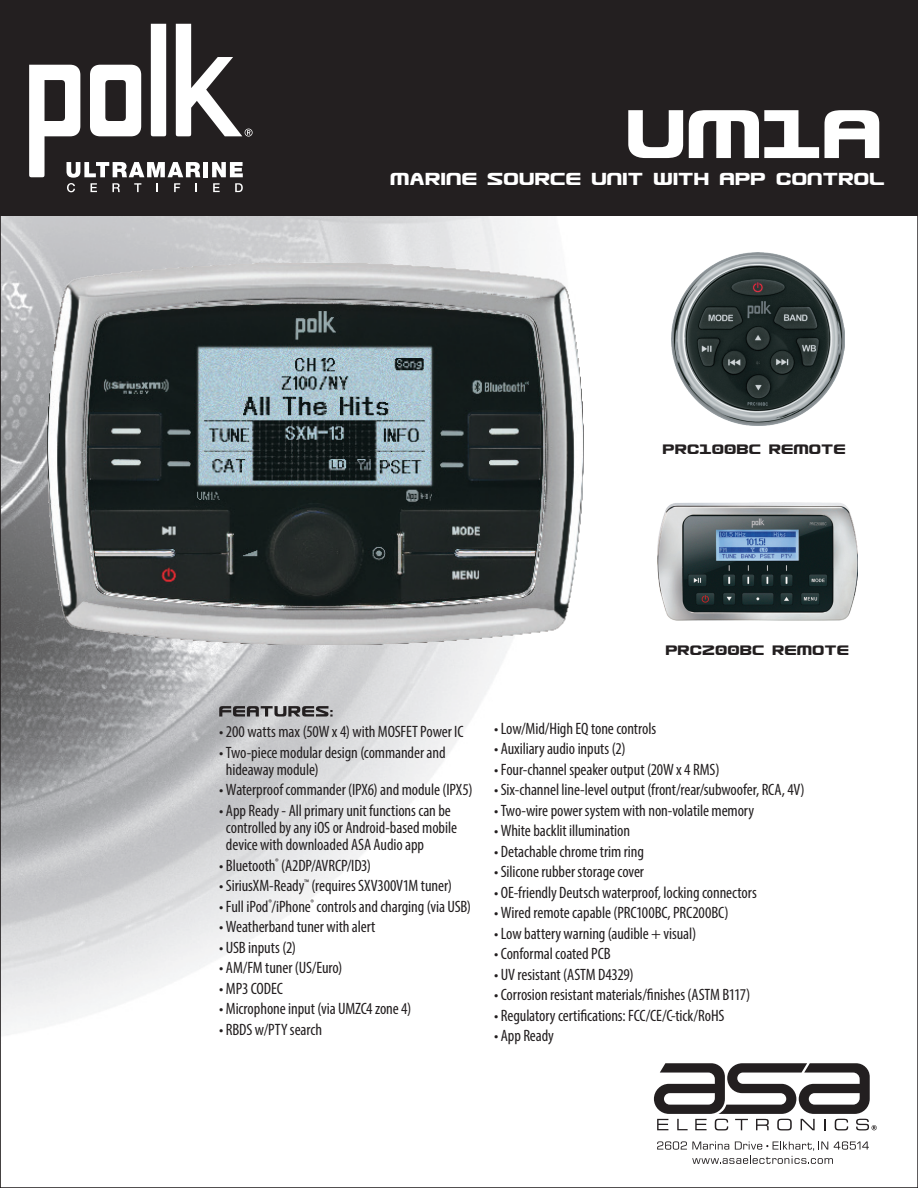
<style>
.page{position:relative;width:918px;height:1188px;background:#fff}
.page>*{position:absolute;margin:0;border:0;box-sizing:border-box;transform-origin:0 0}
.t1{font:82.5px "Usuzi";color:#fff}
.t2{font:21px "Usuzi";color:#fff}
.BULLETS{font:condensed 16.5px/17.2px "Myriad Pro";letter-spacing:-.005em;color:#231f20}
.t3{font:16.5px "Usuzi";letter-spacing:.005em;color:#231f20}
</style>
<div class="page">
<img style="left:2px;top:216px;width:529px;height:819px">
<svg style="left:657px;top:1141px;width:212px;height:23px"></svg>
<svg style="left:654px;top:1063px;width:223px;height:67px"></svg>
<div style="left:0;top:0;width:918px;height:216px;background:#231f20"></div>
<svg style="left:29px;top:23px;width:224px;height:170px"></svg>
<img style="left:671px;top:252px;width:173px;height:173px">
<img style="left:658px;top:502px;width:200px;height:119px">
<svg style="left:219px;top:706px;width:114px;height:11px"></svg>
<img style="left:47px;top:262px;width:537px;height:383px">
<p class="t1" style="left:628px;top:91px;width:259px">UM1A</p>
<p class="t2" style="left:391px;top:168px;width:497px">Marine source unit with App ControL</p>
<p class="t3" style="left:663px;top:440px;width:185px">PRC100bc remote</p>
<p class="t3" style="left:666px;top:641px;width:185px">PRC200bc remote</p>
<p class="BULLETS" style="left:219px;top:723px;width:246px">• 200 watts max (50W x 4) with MOSFET Power IC</p>
<p class="BULLETS" style="left:226px;top:743px;width:221px;text-indent:-7px">• Two-piece modular design (commander and hideaway module)</p>
<p class="BULLETS" style="left:219px;top:781px;width:255px">• Waterproof commander (IPX6) and module (IPX5)</p>
<p class="BULLETS" style="left:226px;top:801px;width:233px;text-indent:-7px">• App Ready - All primary unit functions can be controlled by any iOS or Android-based mobile device with downloaded ASA Audio app</p>
<p class="BULLETS" style="left:219px;top:856px;width:153px">• Bluetooth<sup>®</sup> (A2DP/AVRCP/ID3)</p>
<p class="BULLETS" style="left:219px;top:877px;width:234px">• SiriusXM-Ready<sup>™</sup> (requires SXV300V1M tuner)</p>
<p class="BULLETS" style="left:219px;top:897px;width:253px">• Full iPod<sup>®</sup>/iPhone<sup>®</sup> controls and charging (via USB)</p>
<p class="BULLETS" style="left:219px;top:918px;width:158px">• Weatherband tuner with alert</p>
<p class="BULLETS" style="left:219px;top:938px;width:78px">• USB inputs (2)</p>
<p class="BULLETS" style="left:219px;top:959px;width:125px">• AM/FM tuner (US/Euro)</p>
<p class="BULLETS" style="left:219px;top:979px;width:65px">• MP3 CODEC</p>
<p class="BULLETS" style="left:219px;top:1000px;width:194px">• Microphone input (via UMZC4 zone 4)</p>
<p class="BULLETS" style="left:219px;top:1020px;width:104px">• RBDS w/PTY search</p>
<p class="BULLETS" style="left:494px;top:720px;width:164px">• Low/Mid/High EQ tone controls</p>
<p class="BULLETS" style="left:494px;top:740px;width:133px">• Auxiliary audio inputs (2)</p>
<p class="BULLETS" style="left:494px;top:761px;width:227px">• Four-channel speaker output (20W x 4 RMS)</p>
<p class="BULLETS" style="left:494px;top:781px;width:312px">• Six-channel line-level output (front/rear/subwoofer, RCA, 4V)</p>
<p class="BULLETS" style="left:494px;top:802px;width:262px">• Two-wire power system with non-volatile memory</p>
<p class="BULLETS" style="left:494px;top:822px;width:138px">• White backlit illumination</p>
<p class="BULLETS" style="left:494px;top:843px;width:151px">• Detachable chrome trim ring</p>
<p class="BULLETS" style="left:494px;top:863px;width:151px">• Silicone rubber storage cover</p>
<p class="BULLETS" style="left:494px;top:884px;width:264px">• OE-friendly Deutsch waterproof, locking connectors</p>
<p class="BULLETS" style="left:494px;top:904px;width:236px">• Wired remote capable (PRC100BC, PRC200BC)</p>
<p class="BULLETS" style="left:494px;top:925px;width:204px">• Low battery warning (audible + visual)</p>
<p class="BULLETS" style="left:494px;top:945px;width:118px">• Conformal coated PCB</p>
<p class="BULLETS" style="left:494px;top:966px;width:141px">• UV resistant (ASTM D4329)</p>
<p class="BULLETS" style="left:494px;top:986px;width:258px">• Corrosion resistant materials/finishes (ASTM B117)</p>
<p class="BULLETS" style="left:494px;top:1007px;width:232px">• Regulatory certifications: FCC/CE/C-tick/RoHS</p>
<p class="BULLETS" style="left:494px;top:1027px;width:61px">• App Ready</p>
</div>
